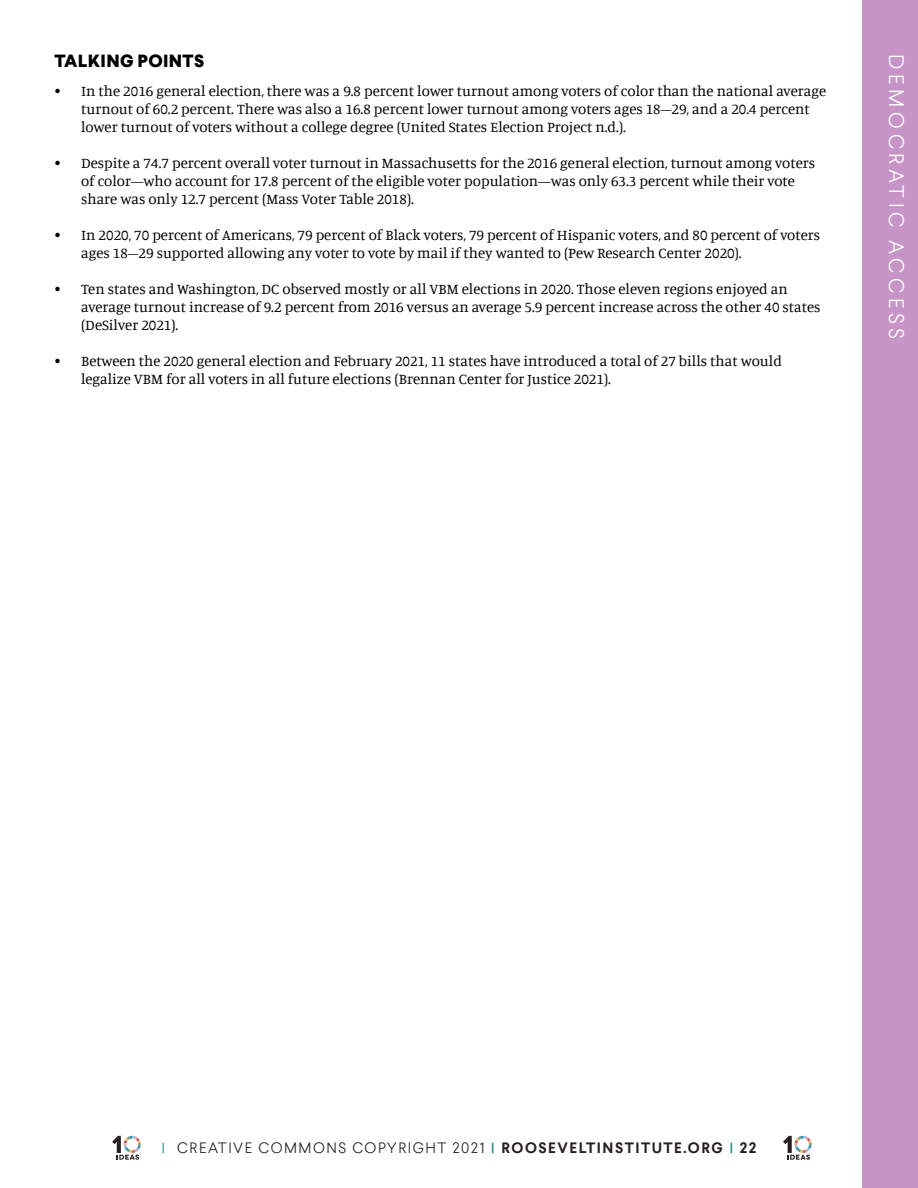
<style>
.page{position:relative;width:918px;height:1188px;background:#fff}
.page>*{position:absolute;margin:0;border:0;box-sizing:border-box;transform-origin:0 0}
.t1{font:300 21px "Larsseit";letter-spacing:.22em;color:#fff}
.t2{font:800 18px "Larsseit";letter-spacing:.02em;color:#000}
.t3{font:15px/18px "Manuale";color:#000}
.t4{font:300 15px "Larsseit";letter-spacing:.1em;color:#241f21}
.s1{font-family:"Proxima Nova";font-weight:600;color:#229082}
.s2{font-family:"Proxima Nova Extrabld";font-weight:400;color:#229082}
.s3{font-weight:700}
</style>
<div class="page">
<div style="left:863px;top:0;width:55px;height:1188px;background:#c694c6"></div>
<svg style="left:112px;top:1136px;width:29px;height:24px"></svg>
<svg style="left:783px;top:1136px;width:29px;height:24px"></svg>
<p class="t2" style="left:54px;top:49px;width:151px">TALKING POINTS</p>
<p class="t3" style="left:81px;top:81px;width:747px;text-indent:-27px">• In the 2016 general election, there was a 9.8 percent lower turnout among voters of color than the national average turnout of 60.2 percent. There was also a 16.8 percent lower turnout among voters ages 18–29, and a 20.4 percent lower turnout of voters without a college degree (United States Election Project n.d.).</p>
<p class="t3" style="left:81px;top:153px;width:735px;text-indent:-27px">• Despite a 74.7 percent overall voter turnout in Massachusetts for the 2016 general election, turnout among voters of color—who account for 17.8 percent of the eligible voter population—was only 63.3 percent while their vote share was only 12.7 percent (Mass Voter Table 2018).</p>
<p class="t3" style="left:81px;top:225px;width:741px;text-indent:-27px">• In 2020, 70 percent of Americans, 79 percent of Black voters, 79 percent of Hispanic voters, and 80 percent of voters ages 18–29 supported allowing any voter to vote by mail if they wanted to (Pew Research Center 2020).</p>
<p class="t3" style="left:81px;top:279px;width:741px;text-indent:-27px">• Ten states and Washington, DC observed mostly or all VBM elections in 2020. Those eleven regions enjoyed an average turnout increase of 9.2 percent from 2016 versus an average 5.9 percent increase across the other 40 states (DeSilver 2021).</p>
<p class="t3" style="left:81px;top:351px;width:702px;text-indent:-27px">• Between the 2020 general election and February 2021, 11 states have introduced a total of 27 bills that would legalize VBM for all voters in all future elections (Brennan Center for Justice 2021).</p>
<h1 class="t1" style="left:910px;top:54px;width:286px;rotate:90deg">DEMOCRATIC ACCESS</h1>
<p class="t4" style="left:162px;top:1138px;width:596px"><span class="s1">|</span> CREATIVE COMMONS COPYRIGHT 2021 <span class="s2">|</span> <span class="s3">ROOSEVELTINSTITUTE.ORG</span> <span class="s2">|</span> <span class="s3">22</span></p>
</div>
